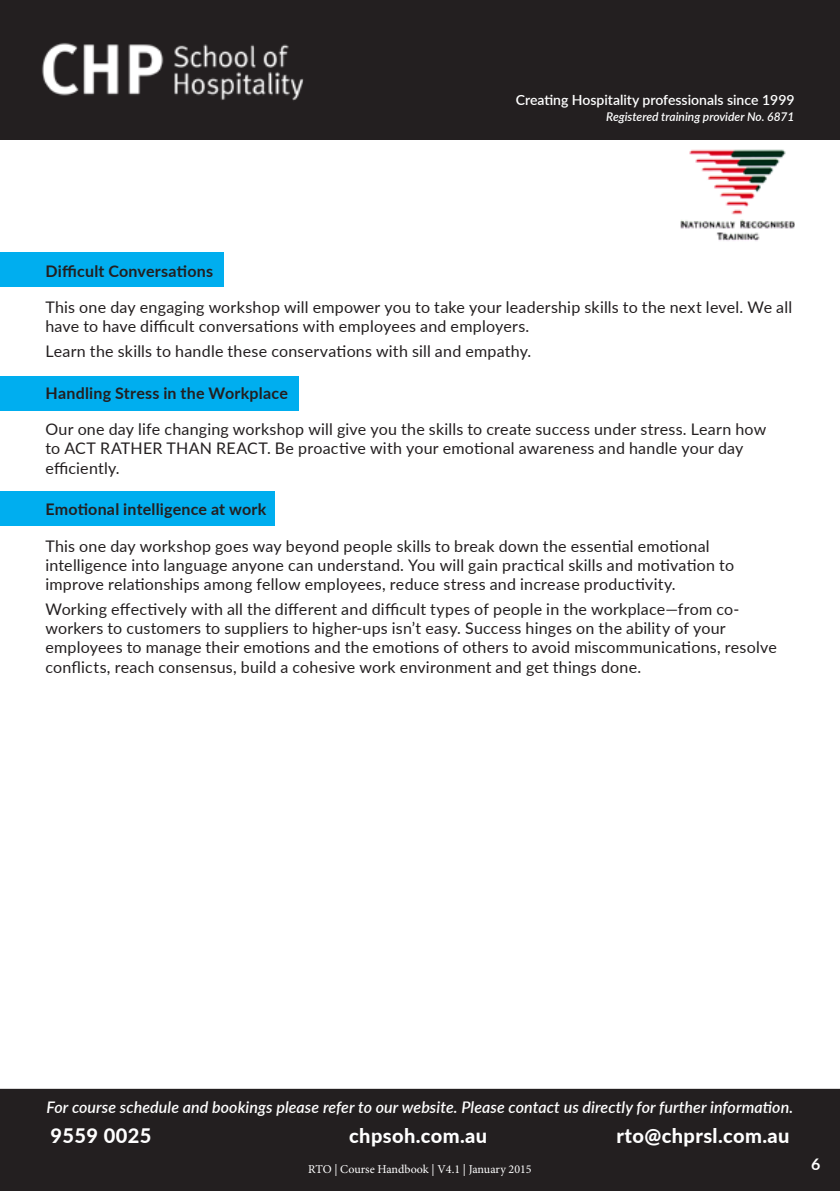
<style>
.page{position:relative;width:840px;height:1191px;background:#fff}
.page>*{position:absolute;margin:0;border:0;box-sizing:border-box;transform-origin:0 0}
.t1{font:800 20px "Lato";letter-spacing:.02em;color:#fff}
.t2{font:16px/19.2px "Lato";letter-spacing:.015em;color:#231f20}
.t3{font:italic 600 16px "Lato";letter-spacing:.005em;color:#fff}
.t4{font:700 16px "Lato";letter-spacing:.015em;color:#231f20}
.t5{font:700 16px "Lato";color:#fff}
.t6{font:600 14px "Lato";color:#fff}
.t7{font:12px "Minion Pro";letter-spacing:-.005em;color:#fff}
.t8{font:italic 600 12px "Lato";color:#fff}
</style>
<div class="page">
<div style="left:0;top:253px;width:223px;height:34px;background:#00aeef"></div>
<div style="left:0;top:492px;width:274px;height:34px;background:#00aeef"></div>
<div style="left:0;top:376px;width:299px;height:34px;background:#00aeef"></div>
<img style="left:680px;top:149px;width:114px;height:92px">
<div style="left:0;top:0;width:839px;height:139px;background:#231f20"></div>
<img style="left:42px;top:43px;width:262px;height:58px">
<div style="left:0;top:1089px;width:839px;height:102px;background:#231f20"></div>
<p class="t6" style="left:515px;top:90px;width:280px">Creating Hospitality professionals since 1999</p>
<p class="t8" style="left:606px;top:108px;width:190px">Registered training provider No. 6871</p>
<p class="t4" style="left:45px;top:259px;width:169px">Difficult Conversations</p>
<p class="t2" style="left:45px;top:297px;width:747px">This one day engaging workshop will empower you to take your leadership skills to the next level. We all have to have difficult conversations with employees and employers.</p>
<p class="t2" style="left:45px;top:341px;width:487px">Learn the skills to handle these conservations with sill and empathy.</p>
<p class="t4" style="left:45px;top:381px;width:244px">Handling Stress in the Workplace</p>
<p class="t2" style="left:45px;top:419px;width:722px">Our one day life changing workshop will give you the skills to create success under stress. Learn how to ACT RATHER THAN REACT. Be proactive with your emotional awareness and handle your day efficiently.</p>
<p class="t4" style="left:45px;top:498px;width:222px">Emotional intelligence at work</p>
<p class="t2" style="left:45px;top:535px;width:689px">This one day workshop goes way beyond people skills to break down the essential emotional intelligence into language anyone can understand. You will gain practical skills and motivation to improve relationships among fellow employees, reduce stress and increase productivity.</p>
<p class="t2" style="left:45px;top:599px;width:732px">Working effectively with all the different and difficult types of people in the workplace—from co&shy;workers to customers to suppliers to higher-ups isn’t easy. Success hinges on the ability of your employees to manage their emotions and the emotions of others to avoid miscommunications, resolve conflicts, reach consensus, build a cohesive work environment and get things done.</p>
<p class="t3" style="left:47px;top:1095px;width:747px">For course schedule and bookings please refer to our website. Please contact us directly for further information.</p>
<p class="t1" style="left:50px;top:1120px;width:102px">9559 0025</p>
<p class="t1" style="left:349px;top:1120px;width:139px">chpsoh.com.au</p>
<p class="t1" style="left:616px;top:1120px;width:174px">rto@chprsl.com.au</p>
<p class="t7" style="left:308px;top:1160px;width:225px">RTO | Course Handbook | V4.1 | January 2015</p>
<p class="t5" style="left:810px;top:1151px;width:11px">6</p>
<p class="t7" style="left:261px;top:1160px;width:319px">RTO | ADM Handbooks | Course Handbook | V4.1 | January 2015</p>
</div>
